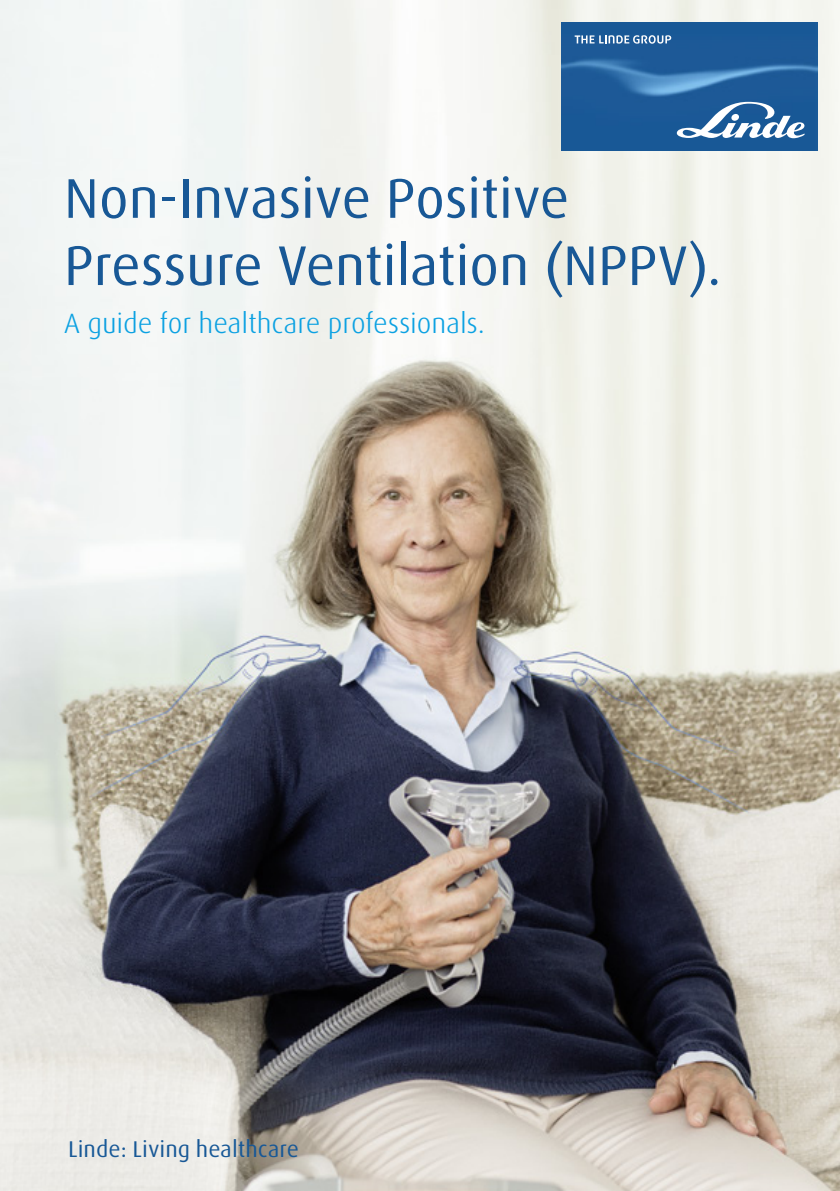
<style>
.page{position:relative;width:840px;height:1191px;background:#fff}
.page>*{position:absolute;margin:0;border:0;box-sizing:border-box;transform-origin:0 0}
.t1{font:56px/67.2px "Linde Dax Global";letter-spacing:-.015em;color:#185896}
.t2{font:300 28px "Linde Dax Global";letter-spacing:-.01em;color:#0ba1e2}
.t3{font:22.8px "Linde Dax Global";color:#185896}
</style>
<div class="page">
<img style="left:0;top:0;width:839px;height:1191px">
<img style="left:561px;top:23px;width:255px;height:127px">
<svg style="left:676px;top:102px;width:128px;height:36px"></svg>
<svg style="left:574px;top:35px;width:97px;height:9px"></svg>
<p class="t1" style="left:64px;top:165px;width:659px">Non-Invasive Positive<br>Pressure Ventilation (NPPV).</p>
<p class="t2" style="left:64px;top:306px;width:422px">A guide for healthcare professionals.</p>
<p class="t3" style="left:68px;top:1135px;width:232px">Linde: Living healthcare</p>
</div>
